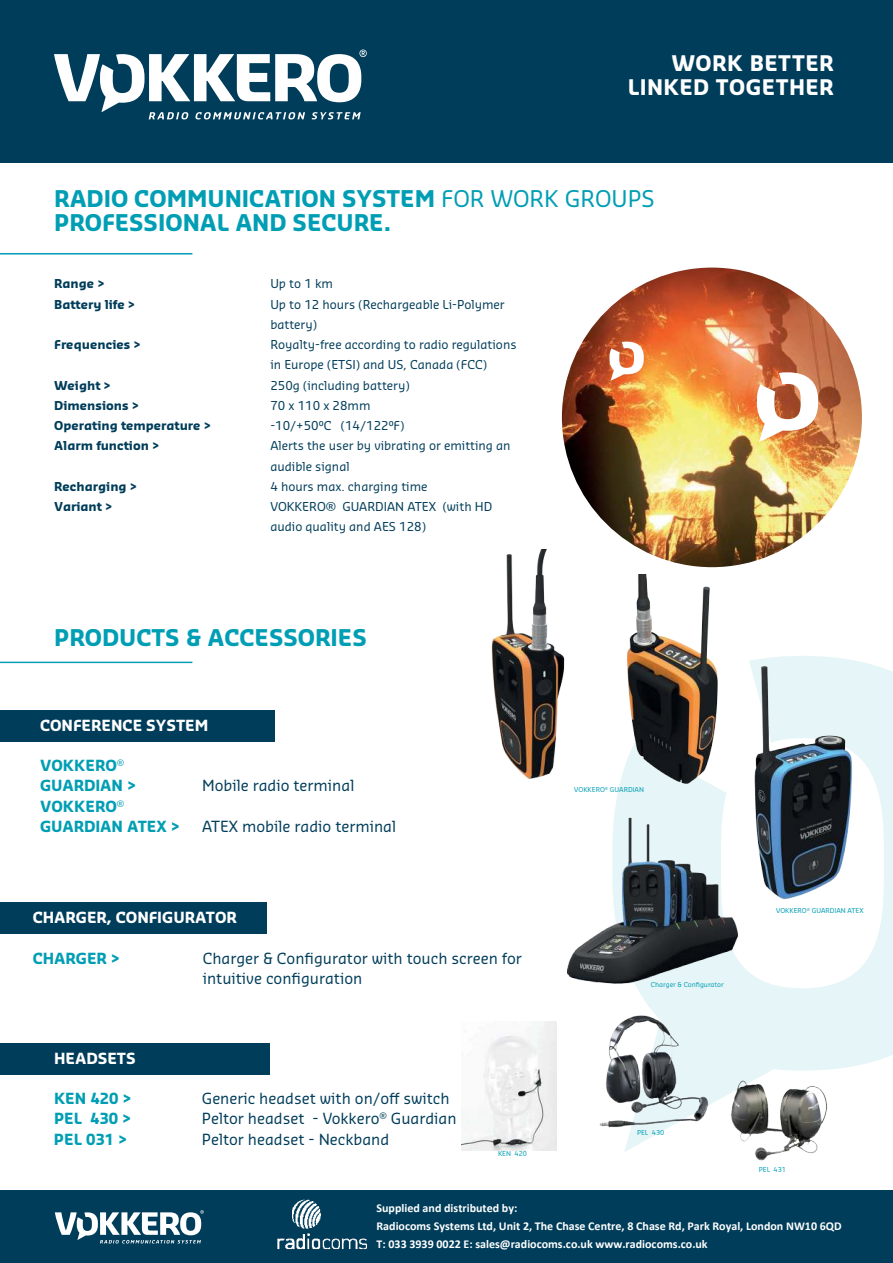
<style>
.page{position:relative;width:893px;height:1263px;background:#fff}
.page>*{position:absolute;margin:0;border:0;box-sizing:border-box;transform-origin:0 0}
.t1{font:700 22.5px/24px "Sansa Pro";color:#009eb4}
.t2{font:700 21px/24px "Sansa Pro";letter-spacing:.015em;color:#fff;text-align:right}
.t3{font:15px/20.2px "Sansa Pro";color:#003d5a}
.t4{font:700 15px/20.2px "Sansa Pro";color:#009eb4}
.t5{font:700 15px "Sansa Pro";color:#fff}
.t6{font:12px/20.2px "Sansa Pro";color:#003d5a}
.t7{font:700 12px/18.1px "Calibri";color:#fff}
.t8{font:700 12px "Sansa Pro";color:#003d5a}
.t9{font:6.6px "Sansa Pro";color:#009eb4}
.s1{font-weight:400}
</style>
<div class="page">
<svg style="left:616px;top:656px;width:277px;height:496px;fill:#e6f5f7"></svg>
<img style="left:562px;top:268px;width:300px;height:299px;border-radius:150px">
<div style="left:0;top:1043px;width:270px;height:32px;background:#003d5a"></div>
<div style="left:0;top:0;width:893px;height:162px;background:#003d5a"></div>
<svg style="left:54px;top:50px;width:313px;height:69px"></svg>
<div style="left:0;top:1191px;width:893px;height:72px;background:#003d5a"></div>
<svg style="left:55px;top:1210px;width:149px;height:33px"></svg>
<hr style="left:0;top:253px;width:192px;height:2px;background:#009eb4">
<hr style="left:0;top:662px;width:192px;height:1px;background:#009eb4">
<img style="left:757px;top:372px;width:61px;height:70px">
<div style="left:0;top:710px;width:274px;height:32px;background:#003d5a"></div>
<div style="left:0;top:902px;width:267px;height:32px;background:#003d5a"></div>
<img style="left:567px;top:803px;width:277px;height:198px">
<img style="left:680px;top:663px;width:213px;height:236px">
<img style="left:491px;top:549px;width:74px;height:230px">
<img style="left:616px;top:574px;width:164px;height:216px">
<img style="left:462px;top:1021px;width:94px;height:129px">
<img style="left:599px;top:1010px;width:112px;height:119px">
<img style="left:720px;top:1061px;width:118px;height:100px">
<svg style="left:609px;top:342px;width:35px;height:39px"></svg>
<img style="left:277px;top:1199px;width:90px;height:51px">
<h2 class="t2" style="left:628px;top:53px;width:207px">WORK BETTER<br>LINKED TOGETHER</h2>
<h1 class="t1" style="left:54px;top:189px;width:602px">RADIO COMMUNICATION SYSTEM <span class="s1">FOR WORK GROUPS<br></span>PROFESSIONAL AND SECURE.</h1>
<p class="t8" style="left:54px;top:279px;width:52px">Range &gt;</p>
<p class="t6" style="left:270px;top:275px;width:64px">Up to 1 km</p>
<p class="t8" style="left:54px;top:299px;width:83px">Battery life &gt;</p>
<p class="t6" style="left:270px;top:295px;width:236px">Up to 12 hours (Rechargeable Li-Polymer battery)</p>
<p class="t8" style="left:54px;top:340px;width:88px">Frequencies &gt;</p>
<p class="t6" style="left:270px;top:335px;width:248px">Royalty-free according to radio regulations in Europe (ETSI) and US, Canada (FCC)</p>
<p class="t8" style="left:54px;top:380px;width:58px">Weight &gt;</p>
<p class="t6" style="left:270px;top:376px;width:141px">250g (including battery)</p>
<p class="t8" style="left:54px;top:401px;width:86px">Dimensions &gt;</p>
<p class="t6" style="left:270px;top:396px;width:102px">70 x 110 x 28mm</p>
<p class="t8" style="left:54px;top:421px;width:158px">Operating temperature &gt;</p>
<p class="t6" style="left:270px;top:416px;width:136px">-10/+50°C (14/122°F)</p>
<p class="t8" style="left:54px;top:441px;width:107px">Alarm function &gt;</p>
<p class="t6" style="left:270px;top:437px;width:242px">Alerts the user by vibrating or emitting an audible signal</p>
<p class="t8" style="left:54px;top:482px;width:85px">Recharging &gt;</p>
<p class="t6" style="left:270px;top:477px;width:159px">4 hours max. charging time</p>
<p class="t8" style="left:54px;top:502px;width:60px">Variant &gt;</p>
<p class="t6" style="left:270px;top:497px;width:223px">VOKKERO® GUARDIAN ATEX (with HD audio quality and AES 128)</p>
<h1 class="t1" style="left:54px;top:628px;width:314px">PRODUCTS &amp; ACCESSORIES</h1>
<p class="t5" style="left:40px;top:719px;width:170px">CONFERENCE SYSTEM</p>
<p class="t4" style="left:40px;top:757px;width:98px">VOKKERO<sup>®<br></sup>GUARDIAN &gt;</p>
<p class="t3" style="left:202px;top:777px;width:154px">Mobile radio terminal</p>
<p class="t4" style="left:40px;top:797px;width:142px">VOKKERO<sup>®<br></sup>GUARDIAN ATEX &gt;</p>
<p class="t3" style="left:202px;top:817px;width:196px">ATEX mobile radio terminal</p>
<p class="t5" style="left:33px;top:912px;width:206px">CHARGER, CONFIGURATOR</p>
<p class="t4" style="left:33px;top:949px;width:89px">CHARGER &gt;</p>
<p class="t3" style="left:203px;top:949px;width:321px">Charger &amp; Configurator with touch screen for intuitive configuration</p>
<p class="t5" style="left:54px;top:1052px;width:83px">HEADSETS</p>
<p class="t4" style="left:54px;top:1090px;width:79px">KEN 420 &gt;</p>
<p class="t3" style="left:202px;top:1090px;width:249px">Generic headset with on/off switch</p>
<p class="t4" style="left:54px;top:1110px;width:79px">PEL 430 &gt;</p>
<p class="t3" style="left:202px;top:1110px;width:256px">Peltor headset - Vokkero<sup>®</sup> Guardian</p>
<p class="t4" style="left:54px;top:1130px;width:75px">PEL 031 &gt;</p>
<p class="t3" style="left:202px;top:1130px;width:189px">Peltor headset - Neckband</p>
<p class="t9" style="left:498px;top:1151px;width:30px">KEN 420</p>
<p class="t9" style="left:574px;top:787px;width:71px">VOKKERO<sup>®</sup> GUARDIAN</p>
<p class="t9" style="left:651px;top:982px;width:74px">Charger &amp; Configurator</p>
<p class="t9" style="left:776px;top:908px;width:89px">VOKKERO<sup>®</sup> GUARDIAN ATEX</p>
<p class="t9" style="left:637px;top:1130px;width:29px">PEL 430</p>
<p class="t9" style="left:759px;top:1167px;width:29px">PEL 431</p>
<p class="t7" style="left:377px;top:1198px;width:467px">Supplied and distributed by:<br>Radiocoms Systems Ltd, Unit 2, The Chase Centre, 8 Chase Rd, Park Royal, London NW10 6QD<br>T: 033 3939 0022 E: sales@radiocoms.co.uk www.radiocoms.co.uk</p>
</div>
